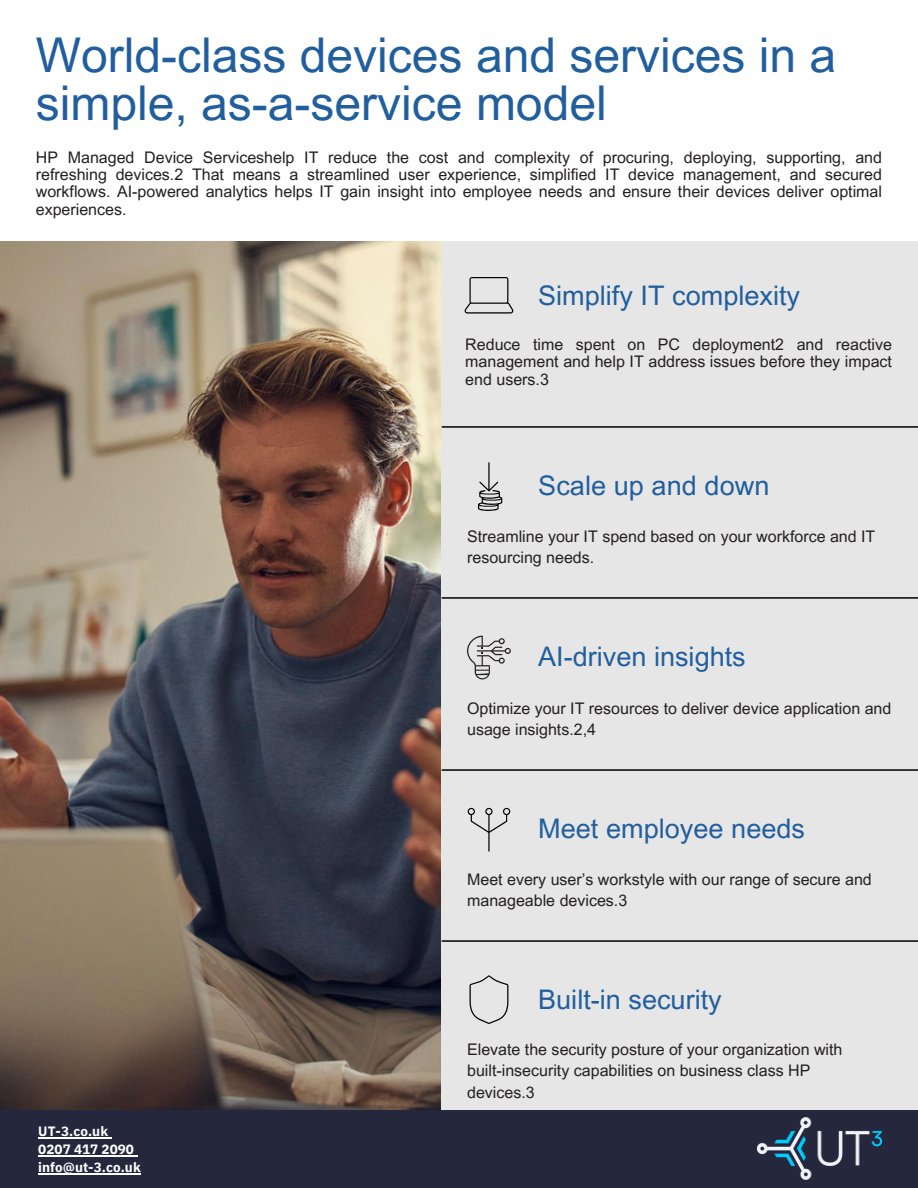
<style>
.page{position:relative;width:918px;height:1188px;background:#fff}
.page>*{position:absolute;margin:0;border:0;box-sizing:border-box;transform-origin:0 0}
.t1{font:48px/48px "Arial MT Pro";color:#215e9e}
.t2{font:27px "Arial MT Pro";color:#215e9e}
.t3{font:16px/17.4px "Arial MT Pro";color:#231f20}
.t4{font:700 13.4px/18px "IBM Plex Sans";letter-spacing:.005em;color:#fff}
</style>
<div class="page">
<img style="left:0;top:241px;width:441px;height:869px">
<div style="left:441px;top:241px;width:477px;height:869px;background:#e6e6e6"></div>
<svg style="left:469px;top:975px;width:39px;height:49px"></svg>
<hr style="left:442px;top:426px;width:476px;height:2px;background:#000">
<hr style="left:442px;top:597px;width:476px;height:2px;background:#000">
<hr style="left:442px;top:769px;width:476px;height:2px;background:#000">
<hr style="left:442px;top:940px;width:476px;height:2px;background:#000">
<svg style="left:467px;top:808px;width:43px;height:44px"></svg>
<svg style="left:464px;top:277px;width:49px;height:37px"></svg>
<svg style="left:478px;top:462px;width:24px;height:49px"></svg>
<svg style="left:467px;top:636px;width:44px;height:43px"></svg>
<div style="left:0;top:1110px;width:918px;height:78px;background:#25283d"></div>
<svg style="left:38px;top:1137px;width:73px;height:2px"></svg>
<hr style="left:38px;top:1155px;width:96px;height:2px;background:#fff">
<hr style="left:38px;top:1173px;width:103px;height:1px;background:#fff">
<img style="left:757px;top:1118px;width:124px;height:61px">
<h1 class="t1" style="left:36px;top:38px;width:802px">World-class devices and services in a simple, as-a-service model</h1>
<p class="t3" style="left:36px;top:150px;width:848px;text-align:justify">HP Managed Device Serviceshelp IT reduce the cost and complexity of procuring, deploying, supporting, and refreshing devices.2 That means a streamlined user experience, simplified IT device management, and secured workflows. AI-powered analytics helps IT gain insight into employee needs and ensure their devices deliver optimal experiences.</p>
<h2 class="t2" style="left:538px;top:286px;width:263px">Simplify IT complexity</h2>
<p class="t3" style="left:465px;top:338px;width:428px;text-align:justify">Reduce time spent on PC deployment2 and reactive management and help IT address issues before they impact end users.3</p>
<h2 class="t2" style="left:538px;top:475px;width:233px">Scale up and down</h2>
<p class="t3" style="left:467px;top:528px;width:410px;line-height:21.4px">Streamline your IT spend based on your workforce and IT resourcing needs.</p>
<h2 class="t2" style="left:538px;top:647px;width:209px">AI-driven insights</h2>
<p class="t3" style="left:467px;top:700px;width:426px;line-height:21.4px">Optimize your IT resources to deliver device application and usage insights.2,4</p>
<h2 class="t2" style="left:538px;top:819px;width:268px">Meet employee needs</h2>
<p class="t3" style="left:467px;top:870px;width:406px;line-height:21.4px">Meet every user’s workstyle with our range of secure and manageable devices.3</p>
<h2 class="t2" style="left:538px;top:989px;width:185px">Built-in security</h2>
<p class="t4" style="left:38px;top:1122px;width:104px">UT-3.co.uk<br>0207 417 2090 info@ut-3.co.uk</p>
<p class="t3" style="left:467px;top:1041px;width:377px;line-height:21.4px">Elevate the security posture of your organization with built-insecurity capabilities on business class HP devices.3</p>
</div>
